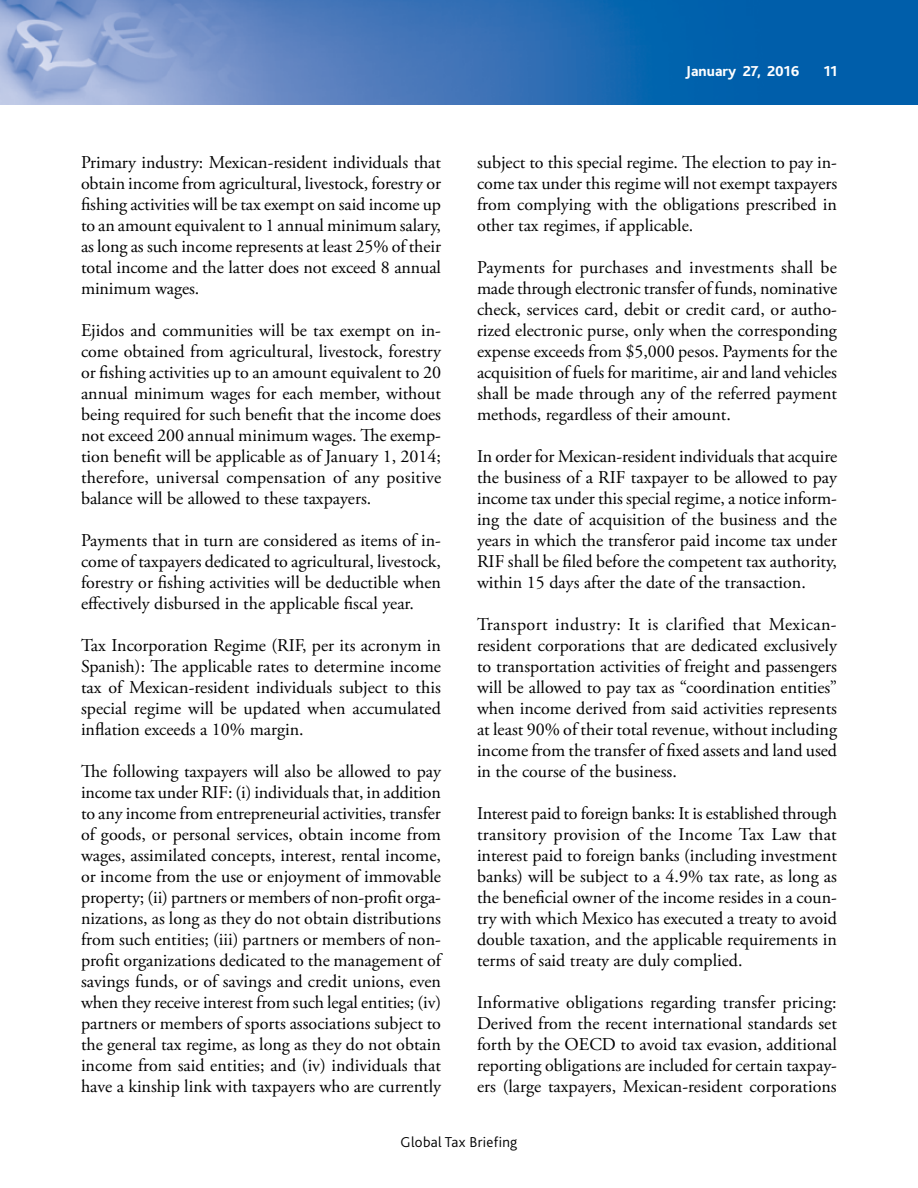
<style>
.page{position:relative;width:918px;height:1188px;background:#fff}
.page>*{position:absolute;margin:0;border:0;box-sizing:border-box;transform-origin:0 0}
.BODY_A{font:18px/21px "Adobe Garamond Pro";color:#000;text-align:justify}
.t1{font:300 15px "Bliss 2";letter-spacing:.02em;color:#000}
.t2{font:800 15px "Bliss 2";color:#fff}
</style>
<div class="page">
<img style="left:0;top:0;width:918px;height:105px">
<p class="BODY_A" style="left:81px;top:152px;width:362px">Primary industry: Mexican-resident individuals that obtain income from agricultural, livestock, forestry or fishing activities will be tax exempt on said income up to an amount equivalent to 1 annual minimum salary, as long as such income represents at least 25% of their total income and the latter does not exceed 8 annual minimum wages.</p>
<p class="BODY_A" style="left:81px;top:320px;width:362px">Ejidos and communities will be tax exempt on in&shy;come obtained from agricultural, livestock, forestry or fishing activities up to an amount equivalent to 20 annual minimum wages for each member, without being required for such benefit that the income does not exceed 200 annual minimum wages. The exemp&shy;tion benefit will be applicable as of January 1, 2014; therefore, universal compensation of any positive balance will be allowed to these taxpayers.</p>
<p class="BODY_A" style="left:81px;top:530px;width:362px">Payments that in turn are considered as items of in&shy;come of taxpayers dedicated to agricultural, livestock, forestry or fishing activities will be deductible when effectively disbursed in the applicable fiscal year.</p>
<p class="BODY_A" style="left:81px;top:635px;width:362px">Tax Incorporation Regime (RIF, per its acronym in Spanish): The applicable rates to determine income tax of Mexican-resident individuals subject to this special regime will be updated when accumulated inflation exceeds a 10% margin.</p>
<p class="BODY_A" style="left:81px;top:761px;width:362px">The following taxpayers will also be allowed to pay income tax under RIF: (i) individuals that, in addition to any income from entrepreneurial activities, transfer of goods, or personal services, obtain income from wages, assimilated concepts, interest, rental income, or income from the use or enjoyment of immovable property; (ii) partners or members of non-profit orga&shy;nizations, as long as they do not obtain distributions from such entities; (iii) partners or members of non&shy;profit organizations dedicated to the management of savings funds, or of savings and credit unions, even when they receive interest from such legal entities; (iv) partners or members of sports associations subject to the general tax regime, as long as they do not obtain income from said entities; and (iv) individuals that have a kinship link with taxpayers who are currently</p>
<p class="t2" style="left:686px;top:62px;width:115px">January 27, 2016</p>
<p class="t2" style="left:824px;top:62px;width:15px">11</p>
<p class="BODY_A" style="left:477px;top:152px;width:362px">subject to this special regime. The election to pay in&shy;come tax under this regime will not exempt taxpayers from complying with the obligations prescribed in other tax regimes, if applicable.</p>
<p class="BODY_A" style="left:477px;top:257px;width:362px">Payments for purchases and investments shall be made through electronic transfer of funds, nominative check, services card, debit or credit card, or autho&shy;rized electronic purse, only when the corresponding expense exceeds from $5,000 pesos. Payments for the acquisition of fuels for maritime, air and land vehicles shall be made through any of the referred payment methods, regardless of their amount.</p>
<p class="BODY_A" style="left:477px;top:446px;width:362px">In order for Mexican-resident individuals that acquire the business of a RIF taxpayer to be allowed to pay income tax under this special regime, a notice inform&shy;ing the date of acquisition of the business and the years in which the transferor paid income tax under RIF shall be filed before the competent tax authority, within 15 days after the date of the transaction.</p>
<p class="BODY_A" style="left:477px;top:614px;width:362px">Transport industry: It is clarified that Mexican&shy;resident corporations that are dedicated exclusively to transportation activities of freight and passengers will be allowed to pay tax as “coordination entities” when income derived from said activities represents at least 90% of their total revenue, without including income from the transfer of fixed assets and land used in the course of the business.</p>
<p class="BODY_A" style="left:477px;top:803px;width:362px">Interest paid to foreign banks: It is established through transitory provision of the Income Tax Law that interest paid to foreign banks (including investment banks) will be subject to a 4.9% tax rate, as long as the beneficial owner of the income resides in a coun&shy;try with which Mexico has executed a treaty to avoid double taxation, and the applicable requirements in terms of said treaty are duly complied.</p>
<p class="BODY_A" style="left:477px;top:992px;width:362px">Informative obligations regarding transfer pricing:<br>Derived from the recent international standards set forth by the OECD to avoid tax evasion, additional reporting obligations are included for certain taxpay&shy;ers (large taxpayers, Mexican-resident corporations</p>
<p class="t1" style="left:401px;top:1133px;width:118px">Global Tax Briefing</p>
</div>
